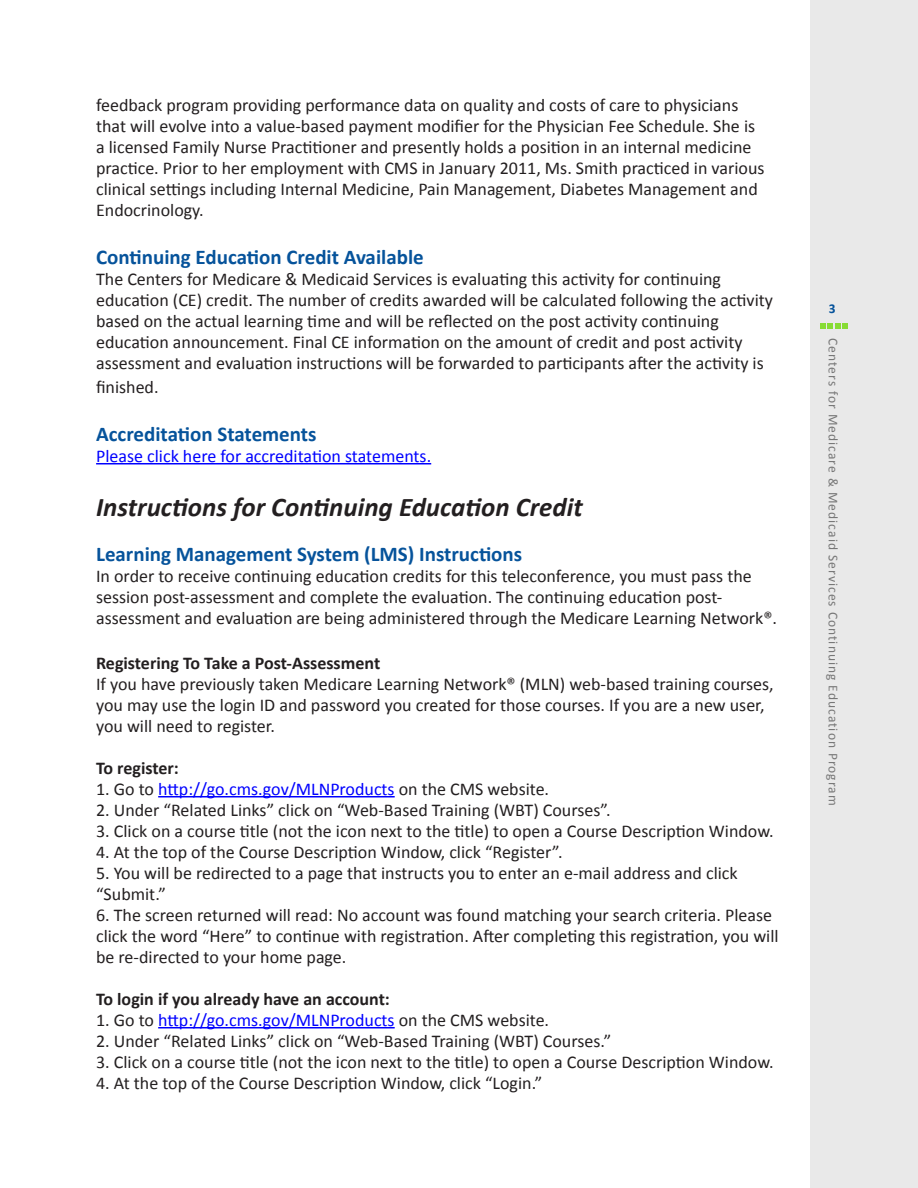
<style>
.page{position:relative;width:918px;height:1188px;background:#fff}
.page>*{position:absolute;margin:0;border:0;box-sizing:border-box;transform-origin:0 0}
.t1{font:italic 700 27px "Calibri";color:#231f20}
.t2{font:700 21px "Calibri";color:#06539b}
.t3{font:18px/21px "Calibri";color:#231f20}
.t4{font:18px "Calibri";color:#00f}
.t5{font:700 18px "Calibri";color:#231f20}
.t6{font:13.5px "Calibri";letter-spacing:.075em;color:#777}
.t7{font:700 13.5px "Calibri";color:#06539b}
.s1{font-weight:700}
.s2{color:#231f20}
</style>
<div class="page">
<div style="left:810px;top:0;width:108px;height:1188px;background:#e9e9e9"></div>
<svg style="left:820px;top:323px;width:28px;height:6px"></svg>
<hr style="left:96px;top:463px;width:335px;height:1px;background:#00f">
<hr style="left:158px;top:796px;width:237px;height:1px;background:#00f">
<hr style="left:158px;top:1027px;width:237px;height:1px;background:#00f">
<p class="t3" style="left:96px;top:94px;width:670px">feedback program providing performance data on quality and costs of care to physicians that will evolve into a value-based payment modifier for the Physician Fee Schedule. She is a licensed Family Nurse Practitioner and presently holds a position in an internal medicine practice. Prior to her employment with CMS in January 2011, Ms. Smith practiced in various clinical settings including Internal Medicine, Pain Management, Diabetes Management and Endocrinology.</p>
<p class="t2" style="left:96px;top:243px;width:329px">Continuing Education Credit Available</p>
<p class="t3" style="left:96px;top:268px;width:678px">The Centers for Medicare &amp; Medicaid Services is evaluating this activity for continuing education (CE) credit. The number of credits awarded will be calculated following the activity based on the actual learning time and will be reflected on the post activity continuing education announcement. Final CE information on the amount of credit and post activity assessment and evaluation instructions will be forwarded to participants after the activity is</p>
<p class="t3" style="left:96px;top:376px;width:64px">finished.</p>
<p class="t2" style="left:96px;top:420px;width:222px">Accreditation Statements</p>
<p class="t4" style="left:96px;top:444px;width:337px">Please click here for accreditation statements.</p>
<p class="t1" style="left:96px;top:490px;width:488px">Instructions for Continuing Education Credit</p>
<p class="t2" style="left:96px;top:540px;width:428px">Learning Management System (LMS) Instructions</p>
<p class="t3" style="left:96px;top:565px;width:682px">In order to receive continuing education credits for this teleconference, you must pass the session post-assessment and complete the evaluation. The continuing education post&shy;assessment and evaluation are being administered through the Medicare Learning Network®.</p>
<p class="t3" style="left:96px;top:652px;width:679px"><span class="s1">Registering To Take a Post-Assessment<br></span>If you have previously taken Medicare Learning Network® (MLN) web-based training courses, you may use the login ID and password you created for those courses. If you are a new user, you will need to register.</p>
<p class="t5" style="left:96px;top:756px;width:84px">To register:</p>
<p class="t4" style="left:96px;top:777px;width:455px"><span class="s2">1. Go to</span> http://go.cms.gov/MLNProducts <span class="s2">on the CMS website.</span></p>
<p class="t3" style="left:96px;top:799px;width:516px">2. Under “Related Links” click on “Web-Based Training (WBT) Courses”.</p>
<p class="t3" style="left:96px;top:820px;width:679px">3. Click on a course title (not the icon next to the title) to open a Course Description Window.</p>
<p class="t3" style="left:96px;top:841px;width:468px">4. At the top of the Course Description Window, click “Register”.</p>
<p class="t3" style="left:96px;top:862px;width:643px">5. You will be redirected to a page that instructs you to enter an e-mail address and click “Submit.”</p>
<p class="t3" style="left:96px;top:904px;width:684px">6. The screen returned will read: No account was found matching your search criteria. Please click the word “Here” to continue with registration. After completing this registration, you will be re-directed to your home page.</p>
<p class="t5" style="left:96px;top:987px;width:295px">To login if you already have an account:</p>
<p class="t4" style="left:96px;top:1008px;width:455px"><span class="s2">1. Go to</span> http://go.cms.gov/MLNProducts <span class="s2">on the CMS website.</span></p>
<p class="t3" style="left:96px;top:1030px;width:517px">2. Under “Related Links” click on “Web-Based Training (WBT) Courses.”</p>
<p class="t3" style="left:96px;top:1051px;width:679px">3. Click on a course title (not the icon next to the title) to open a Course Description Window.</p>
<p class="t3" style="left:96px;top:1072px;width:448px">4. At the top of the Course Description Window, click “Login.”</p>
<p class="t7" style="left:829px;top:300px;width:8px">3</p>
<p class="t6" style="left:842px;top:338px;width:469px;rotate:90deg">Centers for Medicare &amp; Medicaid Services Continuing Education Program</p>
</div>
